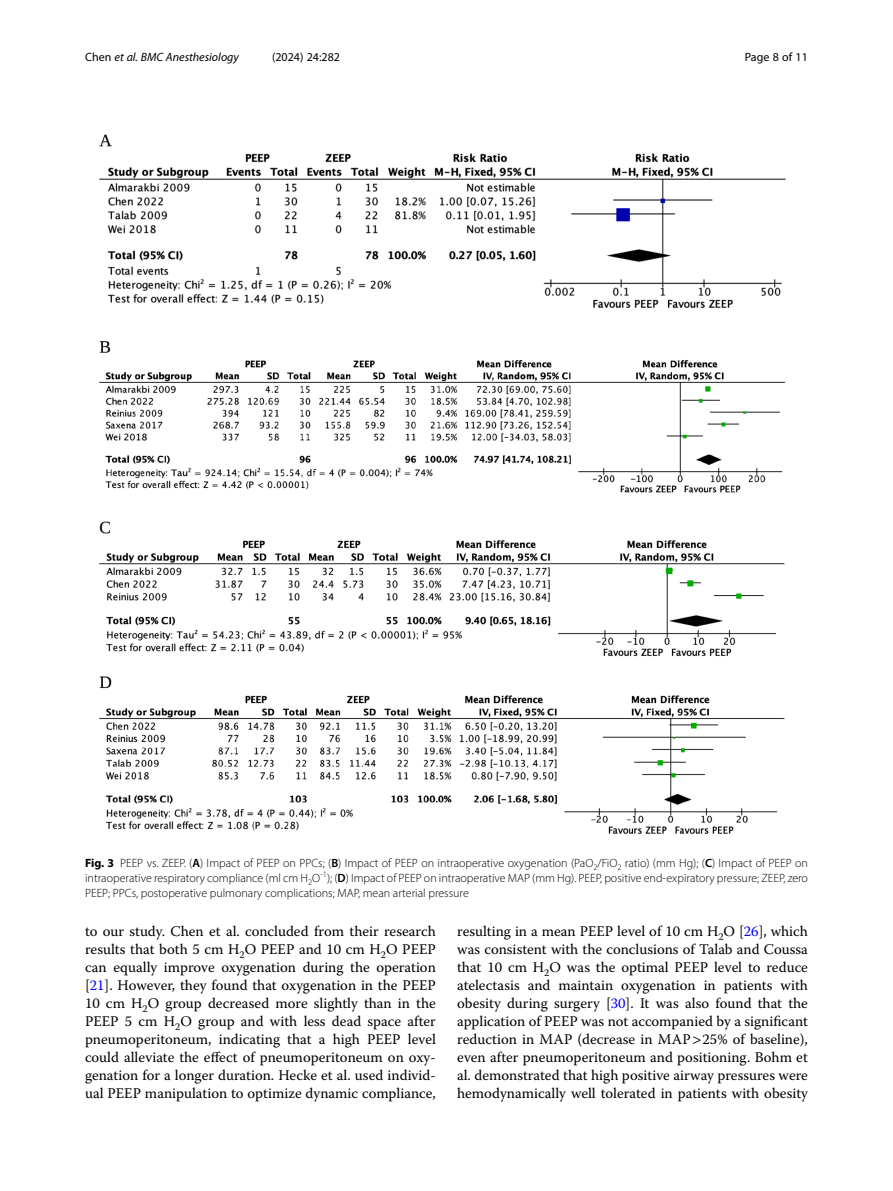
<style>
.page{position:relative;width:893px;height:1191px;background:#fff}
.page>*{position:absolute;margin:0;border:0;box-sizing:border-box;transform-origin:0 0}
.Body_Text_Indent{font:14.7px/18px "Warnock Pro";color:#000;text-align:justify}
.Figure_Caption{font:300 12px/15px "Myriad Pro";color:#000;text-align:justify}
.t1{font:italic 12px "Myriad Pro";color:#000}
.t2{font:12px "Myriad Pro";color:#000}
.s1{font-style:normal}
.s2{font-weight:700}
.s3{font-weight:600}
.s4{color:#00f}
</style>
<div class="page">
<img style="left:99px;top:134px;width:687px;height:700px">
<p class="t1" style="left:85px;top:50px;width:155px"><span class="s1">Chen</span> et al. BMC Anesthesiology</p>
<p class="t2" style="left:272px;top:50px;width:70px">(2024) 24:282</p>
<p class="t2" style="left:745px;top:50px;width:65px">Page 8 of 11</p>
<p class="Figure_Caption" style="left:85px;top:855px;width:724px"><span class="s2">Fig. 3</span> PEEP vs. ZEEP. (<span class="s3">A</span>) Impact of PEEP on PPCs; (<span class="s3">B</span>) Impact of PEEP on intraoperative oxygenation (PaO<sub>2</sub>/FiO<sub>2</sub> ratio) (mm Hg); (<span class="s3">C</span>) Impact of PEEP on intraoperative respiratory compliance (ml cm H<sub>2</sub>O<sup>-1</sup>); (<span class="s3">D</span>) Impact of PEEP on intraoperative MAP (mm Hg). PEEP, positive end-expiratory pressure; ZEEP, zero PEEP; PPCs, postoperative pulmonary complications; MAP, mean arterial pressure</p>
<p class="Body_Text_Indent" style="left:85px;top:922px;width:352px">to our study. Chen et al. concluded from their research results that both 5 cm H<sub>2</sub>O PEEP and 10 cm H<sub>2</sub>O PEEP can equally improve oxygenation during the operation [<span class="s4">21</span>]. However, they found that oxygenation in the PEEP 10 cm H<sub>2</sub>O group decreased more slightly than in the PEEP 5 cm H<sub>2</sub>O group and with less dead space after pneumoperitoneum, indicating that a high PEEP level could alleviate the effect of pneumoperitoneum on oxy&shy;genation for a longer duration. Hecke et al. used individ&shy;ual PEEP manipulation to optimize dynamic compliance,</p>
<p class="Body_Text_Indent" style="left:457px;top:922px;width:352px">resulting in a mean PEEP level of 10 cm H<sub>2</sub>O [<span class="s4">26</span>], which was consistent with the conclusions of Talab and Coussa that 10 cm H<sub>2</sub>O was the optimal PEEP level to reduce atelectasis and maintain oxygenation in patients with obesity during surgery [<span class="s4">30</span>]. It was also found that the application of PEEP was not accompanied by a significant reduction in MAP (decrease in MAP 25% of baseline), even after pneumoperitoneum and positioning. Bohm et al. demonstrated that high positive airway pressures were hemodynamically well tolerated in patients with obesity</p>
</div>
